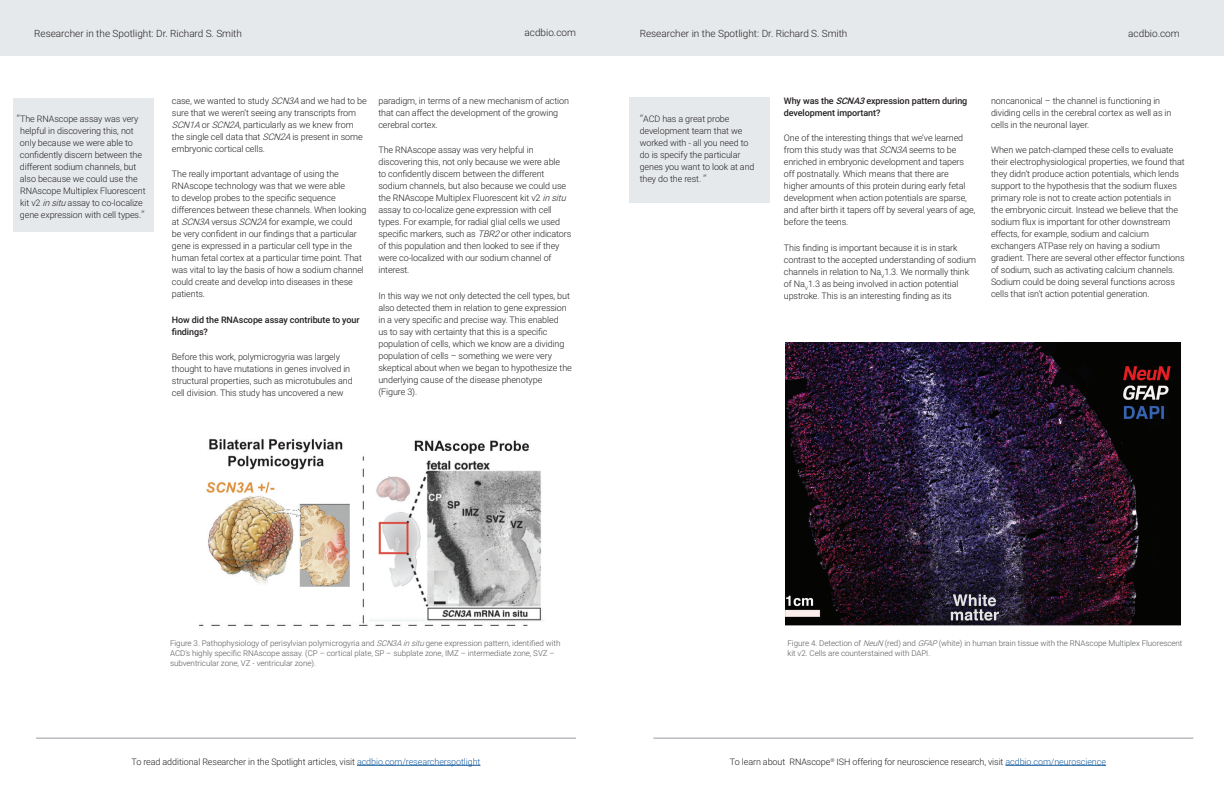
<style>
.page{position:relative;width:1224px;height:792px;background:#fff}
.page>*{position:absolute;margin:0;border:0;box-sizing:border-box;transform-origin:0 0}
.t1{font:300 10px "Roboto";color:#231f20}
.t2{font:300 9px/12px "Roboto";letter-spacing:-.01em;color:#231f20}
.t3{font:500 9px/12px "Roboto";letter-spacing:-.01em;color:#231f20}
.t4{font:300 8px/10px "Roboto";letter-spacing:-.005em;color:#57585a}
.s1{font-weight:400;font-size:10px;color:#6c6d70}
.s2{font-style:italic}
.s3{color:#175d9e}
</style>
<div class="page">
<div style="left:13px;top:98px;width:140px;height:134px;background:#e6e9eb"></div>
<div style="left:629px;top:97px;width:141px;height:106px;background:#e6e9eb"></div>
<div style="left:0;top:0;width:619px;height:55px;background:#e6e9eb"></div>
<hr style="left:36px;top:738px;width:540px;height:1px;background:#959ca1">
<hr style="left:357px;top:765px;width:123px;height:1px;background:#175d9e">
<div style="left:595px;top:0;width:629px;height:55px;background:#e6e9eb"></div>
<img style="left:199px;top:439px;width:345px;height:187px">
<hr style="left:653px;top:738px;width:540px;height:1px;background:#959ca1">
<hr style="left:1006px;top:765px;width:100px;height:1px;background:#175d9e">
<img style="left:786px;top:342px;width:394px;height:284px">
<p class="t1" style="left:34px;top:27px;width:209px">Researcher in the Spotlight: Dr. Richard S. Smith</p>
<p class="t1" style="left:525px;top:25px;width:53px">acdbio.com</p>
<p class="t2" style="left:20px;top:112px;width:127px;text-indent:-3px"><span class="s1">“</span>The RNAscope assay was very helpful in discovering this, not only because we were able to confidently discern between the different sodium channels, but also because we could use the<br>RNAscope Multiplex Fluorescent kit v2 <span class="s2">insitu</span>assay to co-localize gene expression with cell types.<span class="s1">”</span></p>
<p class="t2" style="left:172px;top:94px;width:196px">case, we wanted to study <span class="s2">SCN3A</span>and we had to be sure that we weren’t seeing any transcripts from <span class="s2">SCN1A</span>or <span class="s2">SCN2A</span>, particularly as we knew from the single cell data that <span class="s2">SCN2A</span>is present in some embryonic cortical cells.</p>
<p class="t2" style="left:172px;top:168px;width:196px">The really important advantage of using the RNAscope technology was that we were able<br>to develop probes to the specific sequence differences between these channels. When looking at <span class="s2">SCN3A</span>versus <span class="s2">SCN2A</span>for example, we could<br>be very confident in our findings that a particular gene is expressed in a particular cell type in the human fetal cortex at a particular time point. That was vital to lay the basis of how a sodium channel could create and develop into diseases in these patients.</p>
<p class="t3" style="left:172px;top:313px;width:189px">How did the RNAscope assay contribute to your findings?</p>
<p class="t2" style="left:172px;top:351px;width:182px">Before this work, polymicrogyria was largely thought to have mutations in genes involved in structural properties, such as microtubules and cell division. This study has uncovered a new</p>
<p class="t2" style="left:378px;top:94px;width:192px">paradigm, in terms of a new mechanism of action that can affect the development of the growing cerebral cortex.</p>
<p class="t2" style="left:378px;top:144px;width:194px">The RNAscope assay was very helpful in discovering this, not only because we were able<br>to confidently discern between the different sodium channels, but also because we could use the RNAscope Multiplex Fluorescent kit v2 <span class="s2">insitu </span>assay to co-localize gene expression with cell types. For example, for radial glial cells we used specific markers, such as <span class="s2">TBR2</span>or other indicators of this population and then looked to see if they were co-localized with our sodium channel of interest.</p>
<p class="t2" style="left:378px;top:289px;width:195px">In this way we not only detected the cell types, but also detected them in relation to gene expression in a very specific and precise way. This enabled<br>us to say with certainty that this is a specific population of cells, which we know are a dividing population of cells – something we were very skeptical about when we began to hypothesize the underlying cause of the disease phenotype<br>(Figure 3).</p>
<p class="t1" style="left:640px;top:27px;width:209px">Researcher in the Spotlight: Dr. Richard S. Smith</p>
<p class="t1" style="left:1128px;top:27px;width:53px">acdbio.com</p>
<p class="t2" style="left:640px;top:112px;width:116px"><span class="s1">“</span>ACD has a great probe development team that we worked with - all you need to do is specify the particular genes you want to look at and they do the rest. <span class="s1">”</span></p>
<p class="t3" style="left:784px;top:94px;width:185px">Why was the <span class="s2">SCNA3</span>expression pattern during development important?</p>
<p class="t2" style="left:784px;top:132px;width:193px">One of the interesting things that we’ve learned from this study was that <span class="s2">SCN3A</span>seems to be enriched in embryonic development and tapers off postnatally. Which means that there are<br>higher amounts of this protein during early fetal development when action potentials are sparse, and after birth it tapers off by several years of age, before the teens.</p>
<p class="t2" style="left:784px;top:241px;width:194px">This finding is important because it is in stark contrast to the accepted understanding of sodium channels in relation to Na<sub>V</sub>1.3. We normally think of Na<sub>V</sub>1.3 as being involved in action potential upstroke. This is an interesting finding as its</p>
<p class="t2" style="left:991px;top:94px;width:182px">noncanonical – the channel is functioning in dividing cells in the cerebral cortex as well as in cells in the neuronal layer.</p>
<p class="t2" style="left:991px;top:144px;width:195px">When we patch-clamped these cells to evaluate their electrophysiological properties, we found that they didn’t produce action potentials, which lends support to the hypothesis that the sodium fluxes primary role is not to create action potentials in the embryonic circuit. Instead we believe that the sodium flux is important for other downstream effects, for example, sodium and calcium exchangers ATPase rely on having a sodium gradient. There are several other effector functions of sodium, such as activating calcium channels.<br>Sodium could be doing several functions across cells that isn’t action potential generation.</p>
<p class="t4" style="left:170px;top:638px;width:392px">Figure 3. Pathophysiology of perisylvian polymicrogyria and <span class="s2">SCN3Ainsitu</span>gene expression pattern, identified with<br>ACD’s highly specific RNAscope assay. (CP – cortical plate, SP – subplate zone, IMZ – intermediate zone, SVZ – subventricular zone, VZ - ventricular zone).</p>
<p class="t2" style="left:132px;top:755px;width:350px">To read additional Researcher in the Spotlight articles, visit <span class="s3">acdbio.com/researcherspotlight</span></p>
<p class="t4" style="left:787px;top:638px;width:397px">Figure 4. Detection of <span class="s2">NeuN</span> (red) and <span class="s2">GFAP</span>(white) in human brain tissue with the RNAscope Multiplex Fluorescent kit v2. Cells are counterstained with DAPI.</p>
<p class="t2" style="left:730px;top:755px;width:378px">To learn about RNAscope<sup>®</sup> ISH offering for neuroscience research, visit <span class="s3">acdbio.com/neuroscience</span></p>
</div>
